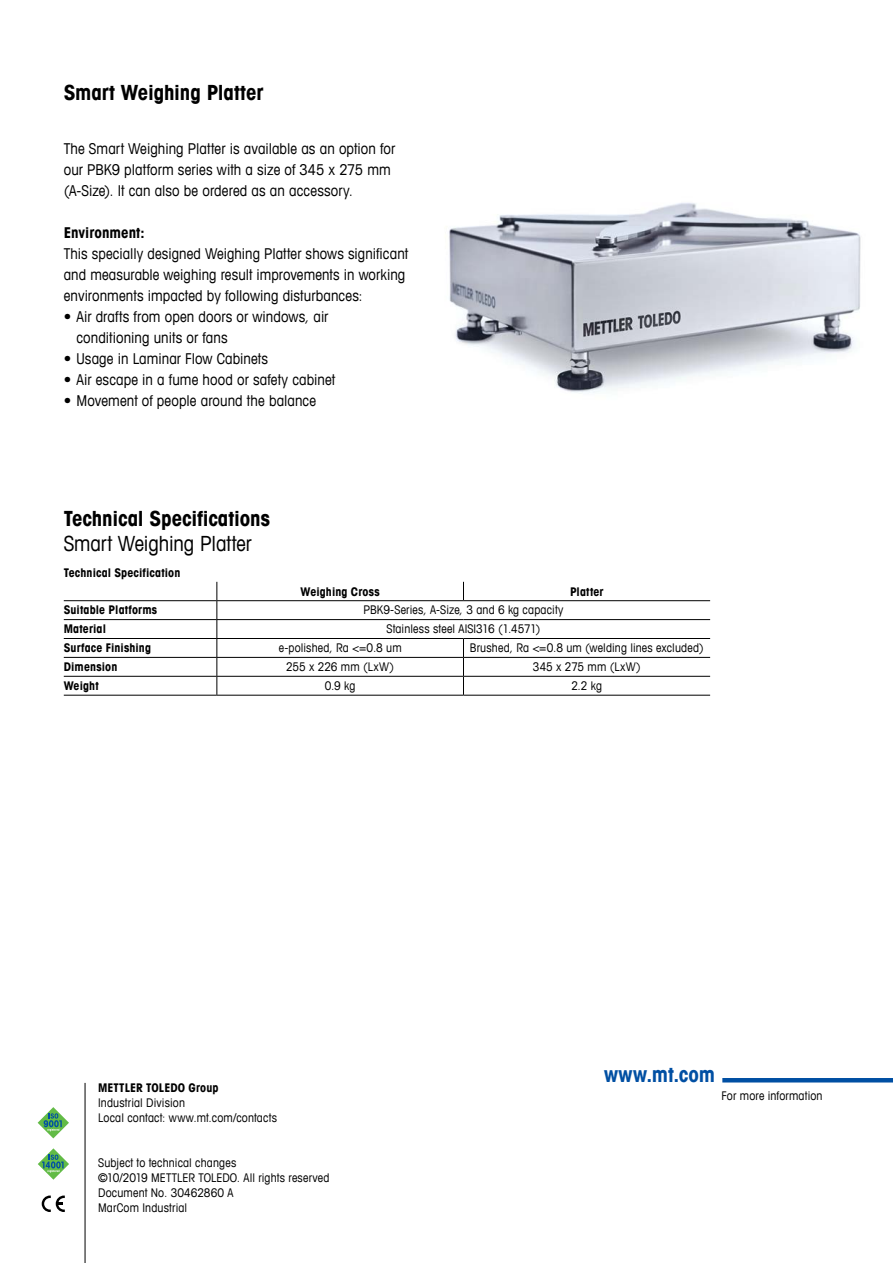
<style>
.page{position:relative;width:893px;height:1263px;background:#fff}
.page>*{position:absolute;margin:0;border:0;box-sizing:border-box;transform-origin:0 0}
.t1{font:700 condensed 21px "Avant Garde Com";letter-spacing:-.005em;color:#000}
.t2{font:condensed 21px "Avant Garde Com";letter-spacing:-.005em;color:#000}
.t3{font:700 condensed 21px "Avant Garde Com";letter-spacing:.01em;color:#004fa3}
.t4{font:condensed 15px/21px "Avant Garde Com";letter-spacing:.005em;color:#000}
.t5{font:700 condensed 15px "Avant Garde Com";color:#000}
.t6{font:condensed 12px/15px "Avant Garde Com";letter-spacing:.015em;color:#000}
.t7{font:700 condensed 12px "Avant Garde Com";letter-spacing:.01em;color:#000}
.t8{font:condensed 12px "Avant Garde Com";letter-spacing:-.005em;color:#000}
</style>
<div class="page">
<hr style="left:722px;top:1078px;width:171px;height:4px;background:#004fa3">
<hr style="left:85px;top:1083px;width:1px;height:180px;background:#000">
<svg style="left:38px;top:1148px;width:31px;height:32px"></svg>
<svg style="left:38px;top:1107px;width:31px;height:31px"></svg>
<svg style="left:42px;top:1195px;width:23px;height:17px"></svg>
<svg style="left:463px;top:582px;width:1px;height:18px"></svg>
<hr style="left:64px;top:600px;width:153px;height:1px;background:#000">
<hr style="left:217px;top:600px;width:246px;height:1px;background:#000">
<hr style="left:463px;top:600px;width:247px;height:1px;background:#000">
<hr style="left:64px;top:619px;width:153px;height:1px;background:#000">
<hr style="left:217px;top:619px;width:246px;height:1px;background:#000">
<hr style="left:463px;top:619px;width:247px;height:1px;background:#000">
<hr style="left:64px;top:638px;width:153px;height:1px;background:#000">
<hr style="left:217px;top:638px;width:246px;height:1px;background:#000">
<hr style="left:463px;top:638px;width:247px;height:1px;background:#000">
<hr style="left:64px;top:657px;width:153px;height:1px;background:#000">
<hr style="left:217px;top:657px;width:246px;height:1px;background:#000">
<hr style="left:463px;top:657px;width:247px;height:1px;background:#000">
<hr style="left:64px;top:676px;width:153px;height:1px;background:#000">
<hr style="left:217px;top:676px;width:246px;height:1px;background:#000">
<svg style="left:216px;top:582px;width:1px;height:113px"></svg>
<hr style="left:463px;top:676px;width:247px;height:1px;background:#000">
<svg style="left:463px;top:639px;width:1px;height:56px"></svg>
<hr style="left:64px;top:695px;width:153px;height:1px;background:#000">
<hr style="left:217px;top:695px;width:246px;height:1px;background:#000">
<hr style="left:463px;top:695px;width:247px;height:1px;background:#000">
<img style="left:449px;top:203px;width:412px;height:190px">
<h1 class="t1" style="left:64px;top:79px;width:201px">Smart Weighing Platter</h1>
<p class="t4" style="left:64px;top:137px;width:333px">The Smart Weighing Platter is available as an option for our PBK9 platform series with a size of 345 x 275 mm (A-Size). It can also be ordered as an accessory.</p>
<p class="t5" style="left:64px;top:223px;width:82px">Environment:</p>
<p class="t4" style="left:64px;top:242px;width:346px">This specially designed Weighing Platter shows significant and measurable weighing result improvements in working environments impacted by following disturbances:</p>
<p class="t4" style="left:77px;top:305px;width:253px;text-indent:-13px">• Air drafts from open doors or windows, air conditioning units or fans</p>
<p class="t4" style="left:64px;top:347px;width:206px">• Usage in Laminar Flow Cabinets</p>
<p class="t4" style="left:64px;top:368px;width:273px">• Air escape in a fume hood or safety cabinet</p>
<p class="t4" style="left:64px;top:389px;width:254px">• Movement of people around the balance</p>
<h1 class="t1" style="left:64px;top:504px;width:208px">Technical Specifications</h1>
<h1 class="t2" style="left:64px;top:530px;width:190px">Smart Weighing Platter</h1>
<p class="t7" style="left:64px;top:565px;width:118px">Technical Specification</p>
<p class="t7" style="left:300px;top:584px;width:81px">Weighing Cross</p>
<p class="t7" style="left:570px;top:584px;width:35px">Platter</p>
<p class="t7" style="left:64px;top:602px;width:95px">Suitable Platforms</p>
<p class="t6" style="left:363px;top:602px;width:202px">PBK9-Series, A-Size, 3 and 6 kg capacity</p>
<p class="t7" style="left:64px;top:621px;width:44px">Material</p>
<p class="t6" style="left:386px;top:621px;width:156px">Stainless steel AISI316 (1.4571)</p>
<p class="t7" style="left:64px;top:640px;width:89px">Surface Finishing</p>
<p class="t6" style="left:279px;top:640px;width:125px">e-polished, Ra &lt;=0.8 um</p>
<p class="t6" style="left:470px;top:640px;width:235px">Brushed, Ra &lt;=0.8 um (welding lines excluded)</p>
<p class="t7" style="left:64px;top:659px;width:55px">Dimension</p>
<p class="t8" style="left:286px;top:659px;width:109px">255 x 226 mm (LxW)</p>
<p class="t6" style="left:533px;top:659px;width:109px">345 x 275 mm (LxW)</p>
<p class="t7" style="left:64px;top:678px;width:36px">Weight</p>
<p class="t6" style="left:325px;top:678px;width:32px">0.9 kg</p>
<p class="t6" style="left:571px;top:678px;width:32px">2.2 kg</p>
<p class="t7" style="left:98px;top:1080px;width:122px">METTLER TOLEDO Group</p>
<p class="t6" style="left:98px;top:1095px;width:180px">Industrial Division<br>Local contact: www.mt.com/contacts</p>
<p class="t6" style="left:98px;top:1155px;width:233px">Subject to technical changes<br>©10/2019 METTLER TOLEDO. All rights reserved<br>Document No. 30462860 A<br>MarCom Industrial</p>
<h1 class="t3" style="left:604px;top:1061px;width:113px">www.mt.com</h1>
<p class="t6" style="left:721px;top:1087px;width:103px">For more information</p>
</div>
